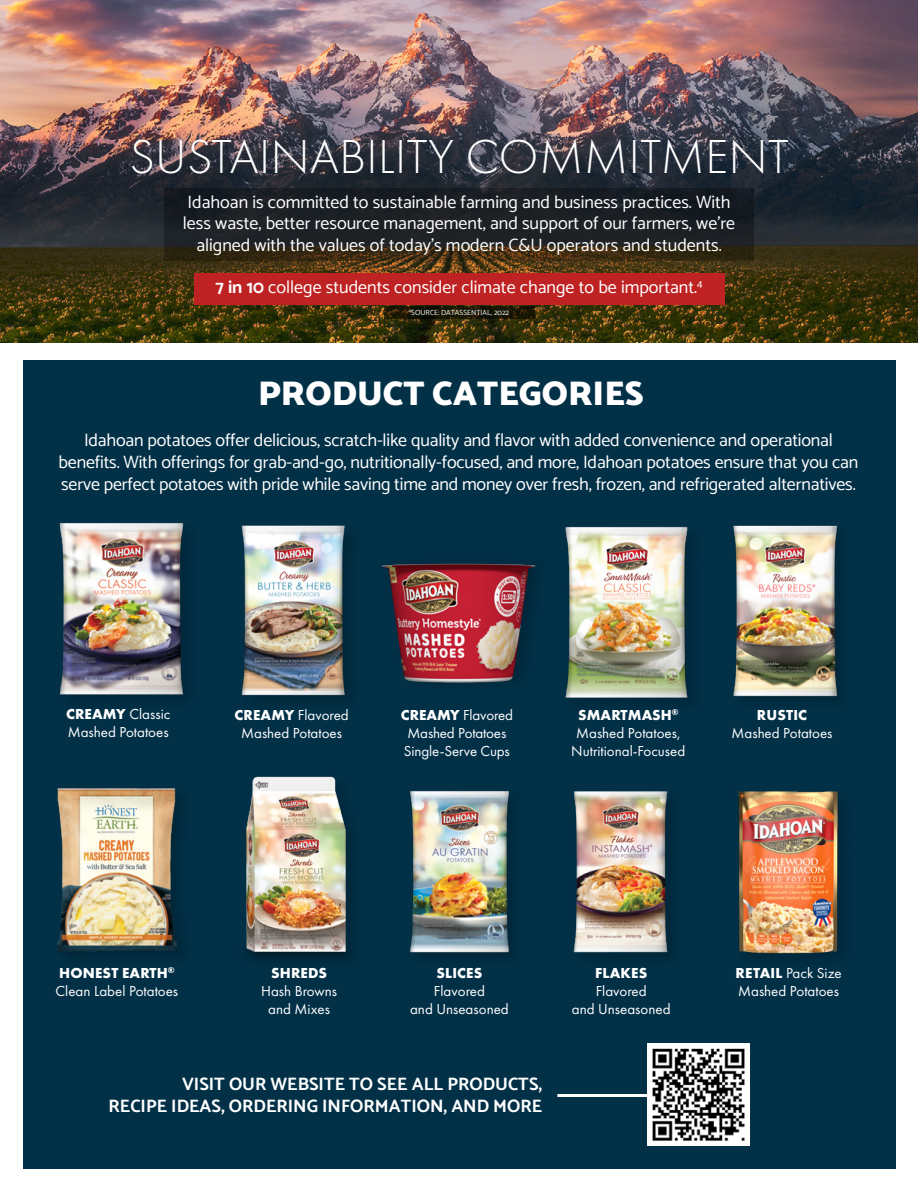
<style>
.page{position:relative;width:918px;height:1188px;background:#fff}
.page>*{position:absolute;margin:0;border:0;box-sizing:border-box;transform-origin:0 0}
.t1{font:300 49.5px "Futura PT";letter-spacing:.01em;color:#fff}
.t2{font:900 34.35px "Catamaran";color:#fff}
.t3{font:18px/21.6px "Catamaran";letter-spacing:-.01em;color:#fff;text-align:center}
.t4{font:700 18px/21.6px "Catamaran";color:#fff;text-align:right}
.t5{font:15px/18px "Futura PT";color:#fff;text-align:center}
.t6{font:700 15px "Futura PT";letter-spacing:.01em;color:#fff}
.t7{font:7.5px "Catamaran";color:#fff}
.s1{font-weight:700}
</style>
<div class="page">
<div style="left:23px;top:360px;width:872px;height:809px;background:#023047"></div>
<img style="left:59px;top:523px;width:127px;height:175px">
<img style="left:241px;top:525px;width:108px;height:174px">
<img style="left:381px;top:563px;width:155px;height:120px">
<img style="left:410px;top:790px;width:101px;height:165px">
<img style="left:573px;top:791px;width:98px;height:165px">
<img style="left:738px;top:791px;width:103px;height:166px">
<img style="left:733px;top:525px;width:107px;height:175px">
<img style="left:565px;top:526px;width:126px;height:175px">
<img style="left:57px;top:788px;width:124px;height:167px">
<img style="left:246px;top:776px;width:105px;height:184px">
<img style="left:647px;top:1043px;width:102px;height:102px">
<hr style="left:557px;top:1094px;width:90px;height:3px;background:#fff">
<img style="left:0;top:0;width:918px;height:342px">
<div style="left:194px;top:273px;width:531px;height:32px;background:#bf2222"></div>
<svg style="left:164px;top:188px;width:590px;height:73px;background:#212120"></svg>
<svg style="left:384px;top:306px;width:150px;height:13px;background:#1b1705"></svg>
<h1 class="t1" style="left:129px;top:129px;width:661px">SUSTAINABILITY COMMITMENT</h1>
<p class="t3" style="left:183px;top:190px;width:554px">Idahoan is committed to sustainable farming and business practices. With less waste, better resource management, and support of our farmers, we’re aligned with the values of today's modern C&amp;U operators and students.</p>
<p class="t3" style="left:215px;top:276px;width:489px"><span class="s1">7 in 10</span> college students consider climate change to be important.<sup>4</sup></p>
<p class="t7" style="left:409px;top:306px;width:102px"><sup>4</sup>SOURCE: DATASSENTIAL, 2022</p>
<h2 class="t2" style="left:258px;top:367px;width:387px">PRODUCT CATEGORIES</h2>
<p class="t3" style="left:59px;top:429px;width:801px">Idahoan potatoes offer delicious, scratch-like quality and flavor with added convenience and operational benefits. With offerings for grab-and-go, nutritionally-focused, and more, Idahoan potatoes ensure that you can serve perfect potatoes with pride while saving time and money over fresh, frozen, and refrigerated alternatives.</p>
<p class="t5" style="left:66px;top:705px;width:106px;text-align:left"><span class="s1">CREAMY</span> Classic<br>Mashed Potatoes</p>
<p class="t5" style="left:235px;top:706px;width:116px"><span class="s1">CREAMY</span> Flavored<br>Mashed Potatoes</p>
<p class="t5" style="left:401px;top:706px;width:114px;text-align:left"><span class="s1">CREAMY</span> Flavored<br>Mashed Potatoes<br>Single-Serve Cups</p>
<p class="t5" style="left:571px;top:706px;width:115px"><span class="s1">SMARTMASH</span><sup>®<br></sup>Mashed Potatoes,<br>Nutritional-Focused</p>
<p class="t6" style="left:757px;top:705px;width:52px">RUSTIC</p>
<p class="t5" style="left:732px;top:724px;width:102px">Mashed Potatoes</p>
<p class="t5" style="left:56px;top:964px;width:124px;text-align:left"><span class="s1">HONEST EARTH</span><sup>®<br></sup>Clean Label Potatoes</p>
<p class="t6" style="left:271px;top:963px;width:58px">SHREDS</p>
<p class="t5" style="left:261px;top:982px;width:78px">Hash Browns and Mixes</p>
<p class="t6" style="left:437px;top:963px;width:47px">SLICES</p>
<p class="t5" style="left:410px;top:982px;width:100px">Flavored<br>and Unseasoned</p>
<p class="t4" style="left:109px;top:1073px;width:435px">VISIT OUR WEBSITE TO SEE ALL PRODUCTS,<br>RECIPE IDEAS, ORDERING INFORMATION, AND MORE</p>
<p class="t6" style="left:595px;top:963px;width:54px">FLAKES</p>
<p class="t5" style="left:572px;top:982px;width:100px">Flavored<br>and Unseasoned</p>
<p class="t5" style="left:736px;top:964px;width:108px;text-align:left"><span class="s1">RETAIL</span> Pack Size<br>Mashed Potatoes</p>
</div>
